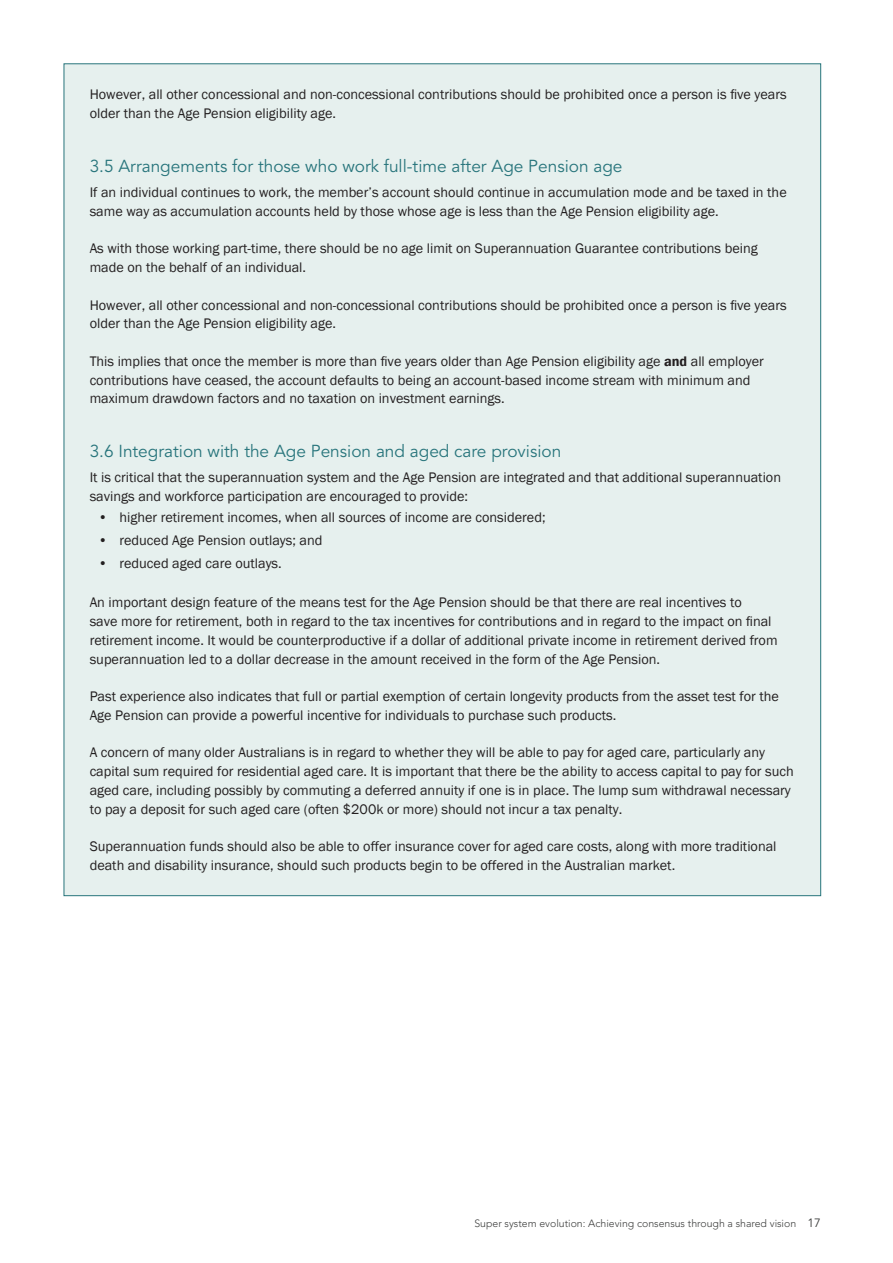
<style>
.page{position:relative;width:893px;height:1263px;background:#fff}
.page>*{position:absolute;margin:0;border:0;box-sizing:border-box;transform-origin:0 0}
.t1{font:17.25px "Avenir";color:#28757c}
.t2{font:14.25px/18.8px "Franklin Gothic";color:#231f20}
.t3{font:300 10.5px "Avenir";color:#3d3e3d}
.s1{font-weight:600}
.s2{font-weight:400;font-size:12px}
</style>
<div class="page">
<div style="left:64px;top:64px;width:757px;height:832px;background:#e6f0ee"></div>
<p class="t2" style="left:90px;top:86px;width:699px">However, all other concessional and non-concessional contributions should be prohibited once a person is five years older than the Age Pension eligibility age.</p>
<p class="t1" style="left:90px;top:159px;width:534px">3.5 Arrangements for those who work full-time after Age Pension age</p>
<p class="t2" style="left:90px;top:184px;width:699px">If an individual continues to work, the member’s account should continue in accumulation mode and be taxed in the same way as accumulation accounts held by those whose age is less than the Age Pension eligibility age.</p>
<p class="t2" style="left:90px;top:240px;width:670px">As with those working part-time, there should be no age limit on Superannuation Guarantee contributions being made on the behalf of an individual.</p>
<p class="t2" style="left:90px;top:296px;width:699px">However, all other concessional and non-concessional contributions should be prohibited once a person is five years older than the Age Pension eligibility age.</p>
<p class="t2" style="left:90px;top:352px;width:676px">This implies that once the member is more than five years older than Age Pension eligibility age <span class="s1">and</span> all employer contributions have ceased, the account defaults to being an account-based income stream with minimum and maximum drawdown factors and no taxation on investment earnings.</p>
<p class="t1" style="left:90px;top:444px;width:473px">3.6 Integration with the Age Pension and aged care provision</p>
<p class="t2" style="left:90px;top:469px;width:693px">It is critical that the superannuation system and the Age Pension are integrated and that additional superannuation savings and workforce participation are encouraged to provide:</p>
<p class="t2" style="left:98px;top:508px;width:449px">• higher retirement incomes, when all sources of income are considered;</p>
<p class="t2" style="left:98px;top:531px;width:226px">• reduced Age Pension outlays; and</p>
<p class="t2" style="left:98px;top:554px;width:185px">• reduced aged care outlays.</p>
<p class="t2" style="left:90px;top:594px;width:689px">An important design feature of the means test for the Age Pension should be that there are real incentives to<br>save more for retirement, both in regard to the tax incentives for contributions and in regard to the impact on final retirement income. It would be counterproductive if a dollar of additional private income in retirement derived from superannuation led to a dollar decrease in the amount received in the form of the Age Pension.</p>
<p class="t2" style="left:90px;top:688px;width:691px">Past experience also indicates that full or partial exemption of certain longevity products from the asset test for the<br>Age Pension can provide a powerful incentive for individuals to purchase such products.</p>
<p class="t2" style="left:90px;top:744px;width:706px">A concern of many older Australians is in regard to whether they will be able to pay for aged care, particularly any capital sum required for residential aged care. It is important that there be the ability to access capital to pay for such aged care, including possibly by commuting a deferred annuity if one is in place. The lump sum withdrawal necessary to pay a deposit for such aged care (often $200k or more) should not incur a tax penalty.</p>
<p class="t2" style="left:90px;top:838px;width:688px">Superannuation funds should also be able to offer insurance cover for aged care costs, along with more traditional death and disability insurance, should such products begin to be offered in the Australian market.</p>
<p class="t3" style="left:474px;top:1218px;width:348px">Super system evolution: Achieving consensus through a shared vision <span class="s2">17</span></p>
</div>
